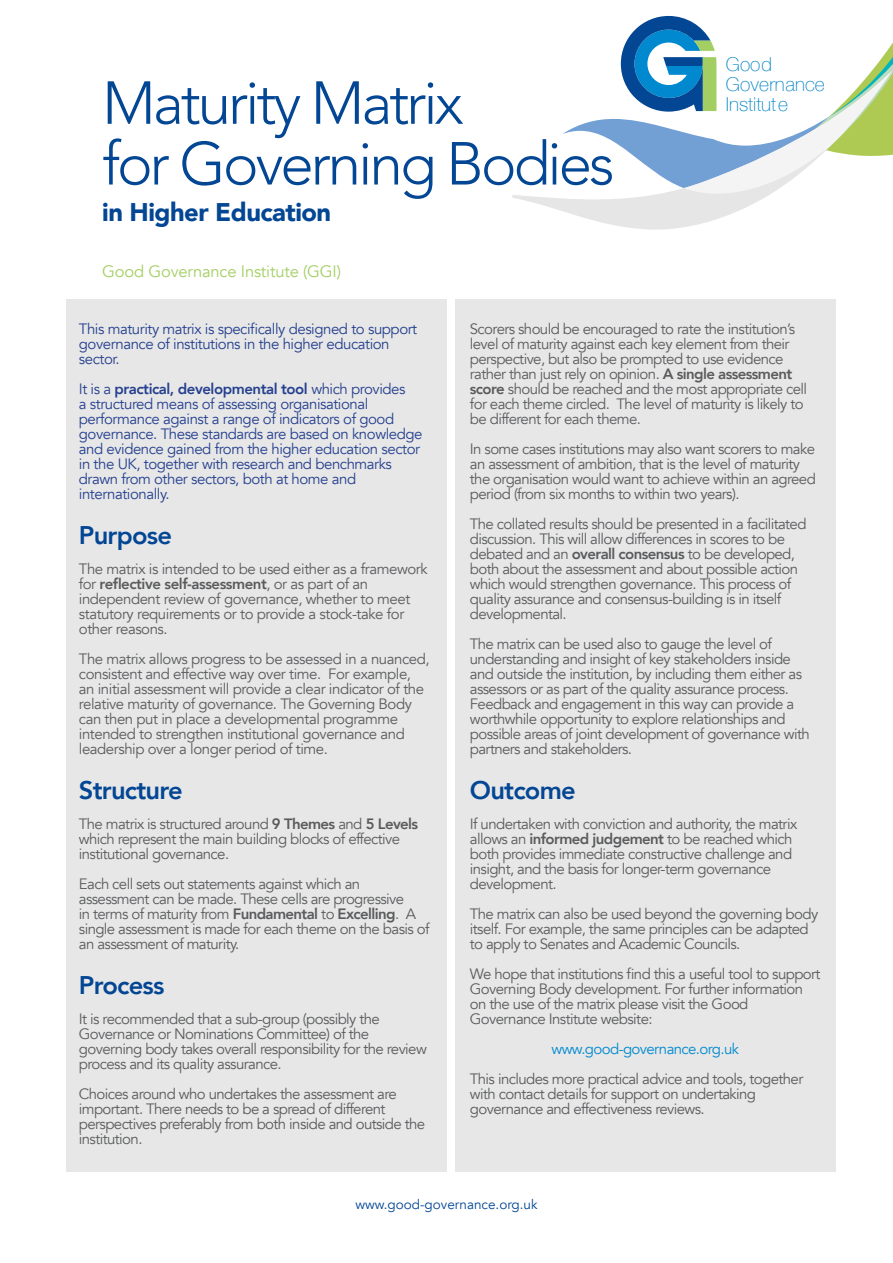
<style>
.page{position:relative;width:893px;height:1263px;background:#fff}
.page>*{position:absolute;margin:0;border:0;box-sizing:border-box;transform-origin:0 0}
.t1{font:300 60px "Avenir";letter-spacing:-.05em;color:#034694}
.t2{font:800 25.5px "Avenir";letter-spacing:-.03em;color:#034694}
.t3{font:900 25.5px "Avenir";letter-spacing:-.02em;color:#034694}
.t4{font:100 19.2px/20.1px "Helvetica Neue";color:#0083c5}
.t5{font:16.5px "Avenir";letter-spacing:-.01em;color:#a3cf62}
.t6{font:15px/15px "Avenir";letter-spacing:-.04em;color:#5a5b5d}
.t7{font:15px/15px "Avenir";letter-spacing:-.03em;color:#25408f}
.t8{font:15px "Avenir";letter-spacing:-.04em;color:#0089cf}
.t9{font:13.5px "Avenir";color:#034694}
.s1{font-weight:800}
</style>
<div class="page">
<div style="left:66px;top:300px;width:380px;height:872px;background:#e7e7e7"></div>
<div style="left:455px;top:300px;width:381px;height:872px;background:#e7e7e7"></div>
<svg style="left:512px;top:194px;width:258px;height:36px;fill:#e5e6e5"></svg>
<svg style="left:562px;top:16px;width:330px;height:178px"></svg>
<h1 class="t1" style="left:102px;top:64px;width:363px">Maturity Matrix</h1>
<h1 class="t1" style="left:102px;top:124px;width:514px">for Governing Bodies</h1>
<h2 class="t3" style="left:102px;top:195px;width:230px">in Higher Education</h2>
<p class="t5" style="left:102px;top:260px;width:240px">Good Governance Institute (GGI)</p>
<p class="t4" style="left:726px;top:53px;width:101px">Good<br>Governance</p>
<p class="t4" style="left:726px;top:94px;width:64px">Institute</p>
<p class="t7" style="left:79px;top:321px;width:340px">This maturity matrix is specifically designed to support governance of institutions in the higher education sector.</p>
<p class="t7" style="left:79px;top:381px;width:345px">It is a <span class="s1">practical, developmental tool</span> which provides<br>a structured means of assessing organisational performance against a range of indicators of good governance. These standards are based on knowledge and evidence gained from the higher education sector in the UK, together with research and benchmarks drawn from other sectors, both at home and internationally.</p>
<h2 class="t2" style="left:79px;top:518px;width:95px">Purpose</h2>
<p class="t6" style="left:79px;top:561px;width:350px">The matrix is intended to be used either as a framework for <span class="s1">reflective self-assessment</span>, or as part of an independent review of governance, whether to meet statutory requirements or to provide a stock-take for other reasons.</p>
<p class="t6" style="left:79px;top:651px;width:352px">The matrix allows progress to be assessed in a nuanced, consistent and effective way over time. For example, an initial assessment will provide a clear indicator of the relative maturity of governance. The Governing Body can then put in place a developmental programme intended to strengthen institutional governance and leadership over a longer period of time.</p>
<h2 class="t2" style="left:79px;top:773px;width:105px">Structure</h2>
<p class="t6" style="left:79px;top:816px;width:341px">The matrix is structured around <span class="s1">9 Themes</span> and <span class="s1">5 Levels </span>which represent the main building blocks of effective institutional governance.</p>
<p class="t6" style="left:79px;top:876px;width:352px">Each cell sets out statements against which an assessment can be made. These cells are progressive<br>in terms of maturity from <span class="s1">Fundamental</span> to <span class="s1">Excelling</span>. A single assessment is made for each theme on the basis of an assessment of maturity.</p>
<h2 class="t2" style="left:79px;top:968px;width:87px">Process</h2>
<p class="t6" style="left:79px;top:1011px;width:349px">It is recommended that a sub-group (possibly the Governance or Nominations Committee) of the governing body takes overall responsibility for the review process and its quality assurance.</p>
<p class="t6" style="left:79px;top:1086px;width:348px">Choices around who undertakes the assessment are important. There needs to be a spread of different perspectives preferably from both inside and outside the institution.</p>
<p class="t6" style="left:470px;top:321px;width:339px">Scorers should be encouraged to rate the institution’s level of maturity against each key element from their perspective, but also be prompted to use evidence rather than just rely on opinion. <span class="s1">A single assessment score</span> should be reached and the most appropriate cell for each theme circled. The level of maturity is likely to be different for each theme.</p>
<p class="t6" style="left:470px;top:441px;width:347px">In some cases institutions may also want scorers to make an assessment of ambition, that is the level of maturity the organisation would want to achieve within an agreed period (from six months to within two years).</p>
<p class="t6" style="left:470px;top:516px;width:338px">The collated results should be presented in a facilitated discussion. This will allow differences in scores to be debated and an <span class="s1">overall consensus</span> to be developed, both about the assessment and about possible action which would strengthen governance. This process of quality assurance and consensus-building is in itself developmental.</p>
<p class="t6" style="left:470px;top:636px;width:341px">The matrix can be used also to gauge the level of understanding and insight of key stakeholders inside and outside the institution, by including them either as assessors or as part of the quality assurance process.<br>Feedback and engagement in this way can provide a worthwhile opportunity to explore relationships and possible areas of joint development of governance with partners and stakeholders.</p>
<h2 class="t2" style="left:470px;top:773px;width:107px">Outcome</h2>
<p class="t6" style="left:470px;top:816px;width:329px">If undertaken with conviction and authority, the matrix allows an <span class="s1">informed judgement</span> to be reached which both provides immediate constructive challenge and insight, and the basis for longer-term governance development.</p>
<p class="t6" style="left:470px;top:906px;width:350px">The matrix can also be used beyond the governing body itself. For example, the same principles can be adapted to apply to Senates and Academic Councils.</p>
<p class="t6" style="left:470px;top:966px;width:352px">We hope that institutions find this a useful tool to support Governing Body development. For further information on the use of the matrix please visit the Good Governance Institute website:</p>
<p class="t8" style="left:551px;top:1038px;width:189px">www.good-governance.org.uk</p>
<p class="t6" style="left:470px;top:1071px;width:335px">This includes more practical advice and tools, together with contact details for support on undertaking governance and effectiveness reviews.</p>
<p class="t9" style="left:355px;top:1196px;width:184px">www.good-governance.org.uk</p>
</div>
